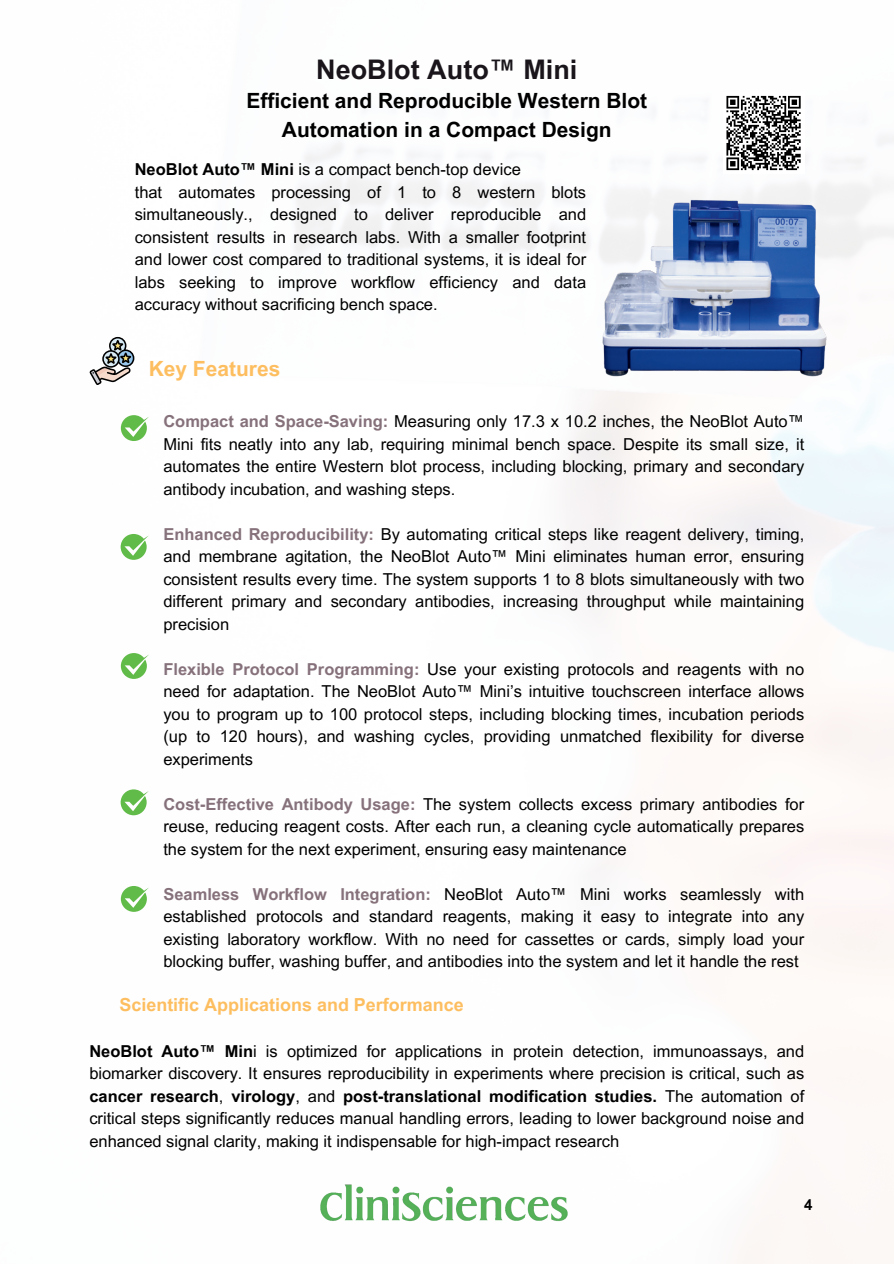
<style>
.page{position:relative;width:894px;height:1264px;background:#fff}
.page>*{position:absolute;margin:0;border:0;box-sizing:border-box;transform-origin:0 0}
.t1{font:700 27px "Arial MT Pro";color:#19151b}
.t2{font:700 21px/29.2px "Arial MT Pro";color:#000;text-align:center}
.t3{font:700 21px "Arial MT Pro";color:#fdbe60}
.t4{font:700 18px "Arial MT Pro";color:#fdbe60}
.t5{font:16.5px/22.5px "Arial MT Pro";color:#000;text-align:justify}
.t6{font:700 15px "Arial MT Pro";color:#000}
.s1{font-weight:700}
.s2{font-weight:700;color:#86717b}
</style>
<div class="page">
<img style="left:117px;top:137px;width:776px;height:1126px">
<img style="left:599px;top:198px;width:229px;height:188px">
<svg style="left:89px;top:337px;width:45px;height:48px"></svg>
<svg style="left:121px;top:415px;width:28px;height:26px"></svg>
<svg style="left:121px;top:534px;width:28px;height:26px"></svg>
<svg style="left:121px;top:653px;width:28px;height:26px"></svg>
<svg style="left:121px;top:789px;width:28px;height:26px"></svg>
<svg style="left:121px;top:886px;width:28px;height:25px"></svg>
<img style="left:319px;top:1177px;width:255px;height:58px">
<div style="left:722px;top:92px;width:82px;height:82px;background:#fff"></div>
<svg style="left:726px;top:95px;width:75px;height:76px"></svg>
<h1 class="t1" style="left:316px;top:53px;width:262px">NeoBlot Auto™ Mini</h1>
<p class="t2" style="left:246px;top:87px;width:402px">Efficient and Reproducible Western Blot<br>Automation in a Compact Design</p>
<p class="t5" style="left:135px;top:159px;width:453px;text-align:left"><span class="s1">NeoBlot Auto™ Mini</span> is a compact bench-top device<br>that automates processing of 1 to 8 western blots simultaneously., designed to deliver reproducible and consistent results in research labs. With a smaller footprint and lower cost compared to traditional systems, it is ideal for labs seeking to improve workflow efficiency and data accuracy without sacrificing bench space.</p>
<p class="t3" style="left:149px;top:356px;width:133px">Key Features</p>
<p class="t5" style="left:163px;top:411px;width:642px"><span class="s2">Compact and Space-Saving:</span> Measuring only 17.3 x 10.2 inches, the NeoBlot Auto™ Mini fits neatly into any lab, requiring minimal bench space. Despite its small size, it automates the entire Western blot process, including blocking, primary and secondary antibody incubation, and washing steps.</p>
<p class="t5" style="left:163px;top:523px;width:642px"><span class="s2">Enhanced Reproducibility:</span> By automating critical steps like reagent delivery, timing, and membrane agitation, the NeoBlot Auto™ Mini eliminates human error, ensuring consistent results every time. The system supports 1 to 8 blots simultaneously with two different primary and secondary antibodies, increasing throughput while maintaining precision</p>
<p class="t5" style="left:163px;top:658px;width:642px"><span class="s2">Flexible Protocol Programming:</span> Use your existing protocols and reagents with no need for adaptation. The NeoBlot Auto™ Mini’s intuitive touchscreen interface allows you to program up to 100 protocol steps, including blocking times, incubation periods (up to 120 hours), and washing cycles, providing unmatched flexibility for diverse experiments</p>
<p class="t5" style="left:163px;top:793px;width:642px"><span class="s2">Cost-Effective Antibody Usage:</span> The system collects excess primary antibodies for reuse, reducing reagent costs. After each run, a cleaning cycle automatically prepares the system for the next experiment, ensuring easy maintenance</p>
<p class="t5" style="left:163px;top:883px;width:642px"><span class="s2">Seamless Workflow Integration:</span> NeoBlot Auto™ Mini works seamlessly with established protocols and standard reagents, making it easy to integrate into any existing laboratory workflow. With no need for cassettes or cards, simply load your blocking buffer, washing buffer, and antibodies into the system and let it handle the rest</p>
<p class="t4" style="left:119px;top:994px;width:346px">Scientific Applications and Performance</p>
<p class="t5" style="left:89px;top:1040px;width:716px"><span class="s1">NeoBlot Auto™ Min</span>i is optimized for applications in protein detection, immunoassays, and biomarker discovery. It ensures reproducibility in experiments where precision is critical, such as <span class="s1">cancer research</span>, <span class="s1">virology</span>, and <span class="s1">post-translational modification studies.</span> The automation of critical steps significantly reduces manual handling errors, leading to lower background noise and enhanced signal clarity, making it indispensable for high-impact research</p>
<p class="t6" style="left:804px;top:1195px;width:10px">4</p>
</div>
